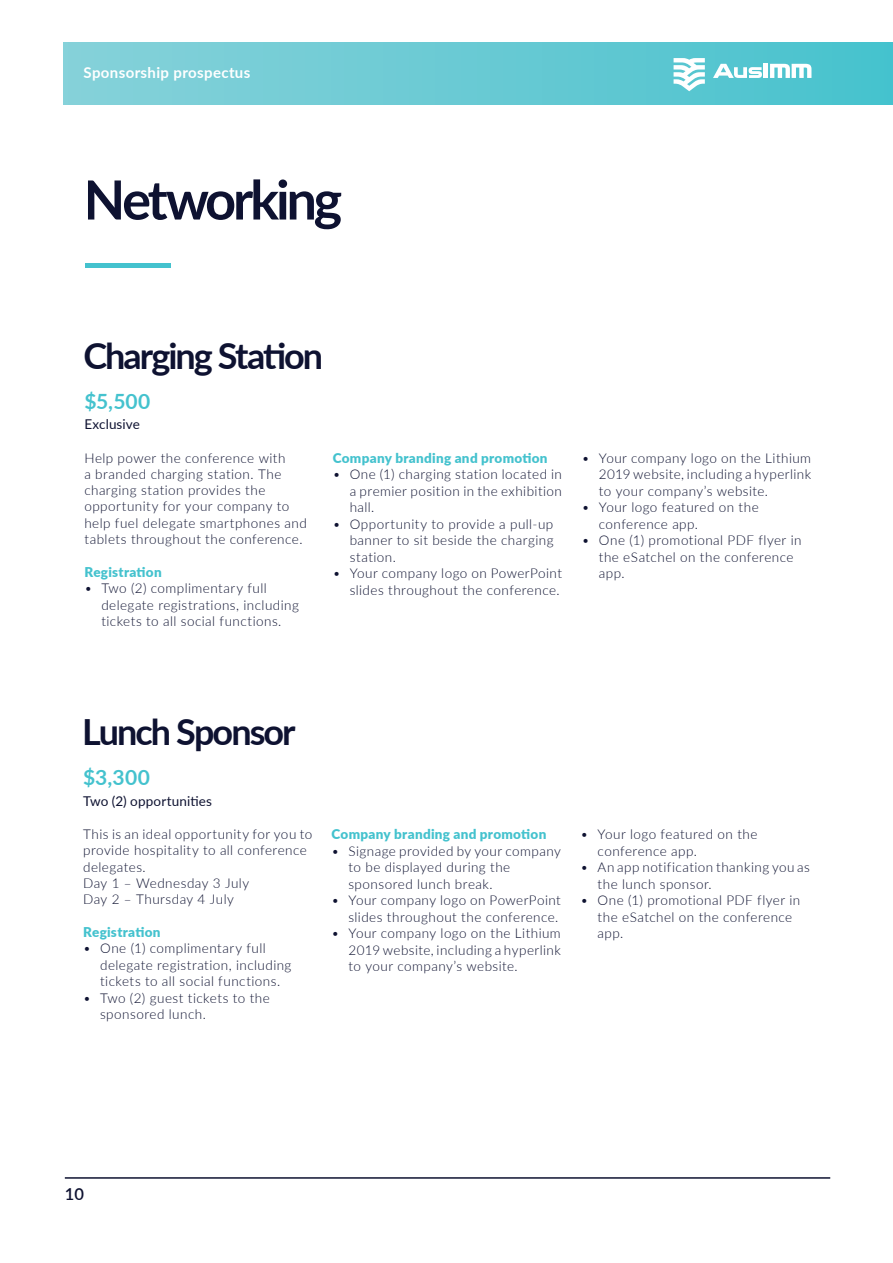
<style>
.page{position:relative;width:893px;height:1263px;background:#fff}
.page>*{position:absolute;margin:0;border:0;box-sizing:border-box;transform-origin:0 0}
.t1{font:700 54px "Lato";letter-spacing:-.055em;color:#0e1231}
.t2{font:700 54px "Lato";color:#44c2ce}
.t3{font:700 36px "Lato";letter-spacing:-.055em;color:#0e1231}
.t4{font:700 21px "Lato";letter-spacing:.02em;color:#44c2ce}
.t5{font:600 16.5px "Lato";color:#0e1231}
.t6{font:700 15px "Lato";letter-spacing:.025em;color:#fff}
.t7{font:300 13.5px/16.5px "Lato";letter-spacing:.035em;color:#0e1231}
.t8{font:900 13.5px "Lato";letter-spacing:.02em;color:#44c2ce}
.t9{font:13.5px "Lato";letter-spacing:.01em;color:#0e1231}
</style>
<div class="page">
<div style="left:64px;top:43px;width:829px;height:61px;background:linear-gradient(to right,#87d1d9,#48c2ce)"></div>
<svg style="left:770px;top:64px;width:41px;height:14px"></svg>
<hr style="left:764px;top:64px;width:4px;height:14px;background:#fff">
<svg style="left:713px;top:64px;width:49px;height:14px"></svg>
<svg style="left:674px;top:58px;width:31px;height:33px"></svg>
<hr style="left:65px;top:1177px;width:765px;height:2px;background:#0e1231">
<p class="t6" style="left:84px;top:61px;width:168px">Sponsorship prospectus</p>
<h1 class="t1" style="left:84px;top:160px;width:260px">Networking</h1>
<h1 class="t2" style="left:84px;top:200px;width:90px">____</h1>
<h2 class="t3" style="left:83px;top:329px;width:241px">Charging Station</h2>
<h3 class="t4" style="left:84px;top:385px;width:68px">$5,500</h3>
<p class="t9" style="left:84px;top:414px;width:57px">Exclusive</p>
<p class="t7" style="left:84px;top:449px;width:224px">Help power the conference with<br>a branded charging station. The charging station provides the opportunity for your company to help fuel delegate smartphones and tablets throughout the conference.</p>
<p class="t8" style="left:84px;top:562px;width:79px">Registration</p>
<p class="t7" style="left:101px;top:580px;width:199px;text-indent:-17px">• Two (2) complimentary full delegate registrations, including tickets to all social functions.</p>
<p class="t8" style="left:333px;top:448px;width:216px">Company branding and promotion</p>
<p class="t7" style="left:350px;top:466px;width:214px;text-align:justify;text-indent:-17px">• One (1) charging station located in a premier position in the exhibition hall.</p>
<p class="t7" style="left:350px;top:515px;width:205px;text-align:justify;text-indent:-17px">• Opportunity to provide a pull-up banner to sit beside the charging station.</p>
<p class="t7" style="left:333px;top:565px;width:231px;text-align:right">• Your company logo on PowerPoint slides throughout the conference.</p>
<p class="t7" style="left:599px;top:449px;width:214px;text-align:justify;text-indent:-17px">• Your company logo on the Lithium 2019 website, including a hyperlink to your company’s website.</p>
<p class="t7" style="left:599px;top:499px;width:161px;text-indent:-17px">• Your logo featured on the conference app.</p>
<p class="t7" style="left:599px;top:532px;width:204px;text-indent:-17px">• One (1) promotional PDF flyer in the eSatchel on the conference app.</p>
<h2 class="t3" style="left:82px;top:705px;width:215px">Lunch Sponsor</h2>
<h3 class="t4" style="left:83px;top:762px;width:68px">$3,300</h3>
<p class="t9" style="left:83px;top:791px;width:130px">Two (2) opportunities</p>
<p class="t7" style="left:83px;top:826px;width:231px">This is an ideal opportunity for you to provide hospitality to all conference delegates.<br>Day 1 – Wednesday 3 July<br>Day 2 – Thursday 4 July</p>
<p class="t8" style="left:83px;top:922px;width:79px">Registration</p>
<p class="t7" style="left:100px;top:940px;width:193px;text-indent:-17px">• One (1) complimentary full delegate registration, including tickets to all social functions.</p>
<p class="t7" style="left:100px;top:989px;width:171px;text-indent:-17px">• Two (2) guest tickets to the sponsored lunch.</p>
<p class="t8" style="left:331px;top:824px;width:216px">Company branding and promotion</p>
<p class="t7" style="left:348px;top:842px;width:214px;text-indent:-17px">• Signage provided by your company to be displayed during the sponsored lunch break.</p>
<p class="t7" style="left:331px;top:892px;width:231px;text-align:right">• Your company logo on PowerPoint slides throughout the conference.</p>
<p class="t7" style="left:348px;top:925px;width:214px;text-align:justify;text-indent:-17px">• Your company logo on the Lithium 2019 website, including a hyperlink to your company’s website.</p>
<p class="t7" style="left:598px;top:826px;width:161px;text-indent:-17px">• Your logo featured on the conference app.</p>
<p class="t7" style="left:598px;top:859px;width:214px;text-indent:-17px">• An app notification thanking you as the lunch sponsor.</p>
<p class="t7" style="left:598px;top:892px;width:204px;text-indent:-17px">• One (1) promotional PDF flyer in the eSatchel on the conference app.</p>
<p class="t5" style="left:65px;top:1182px;width:21px">10</p>
</div>
